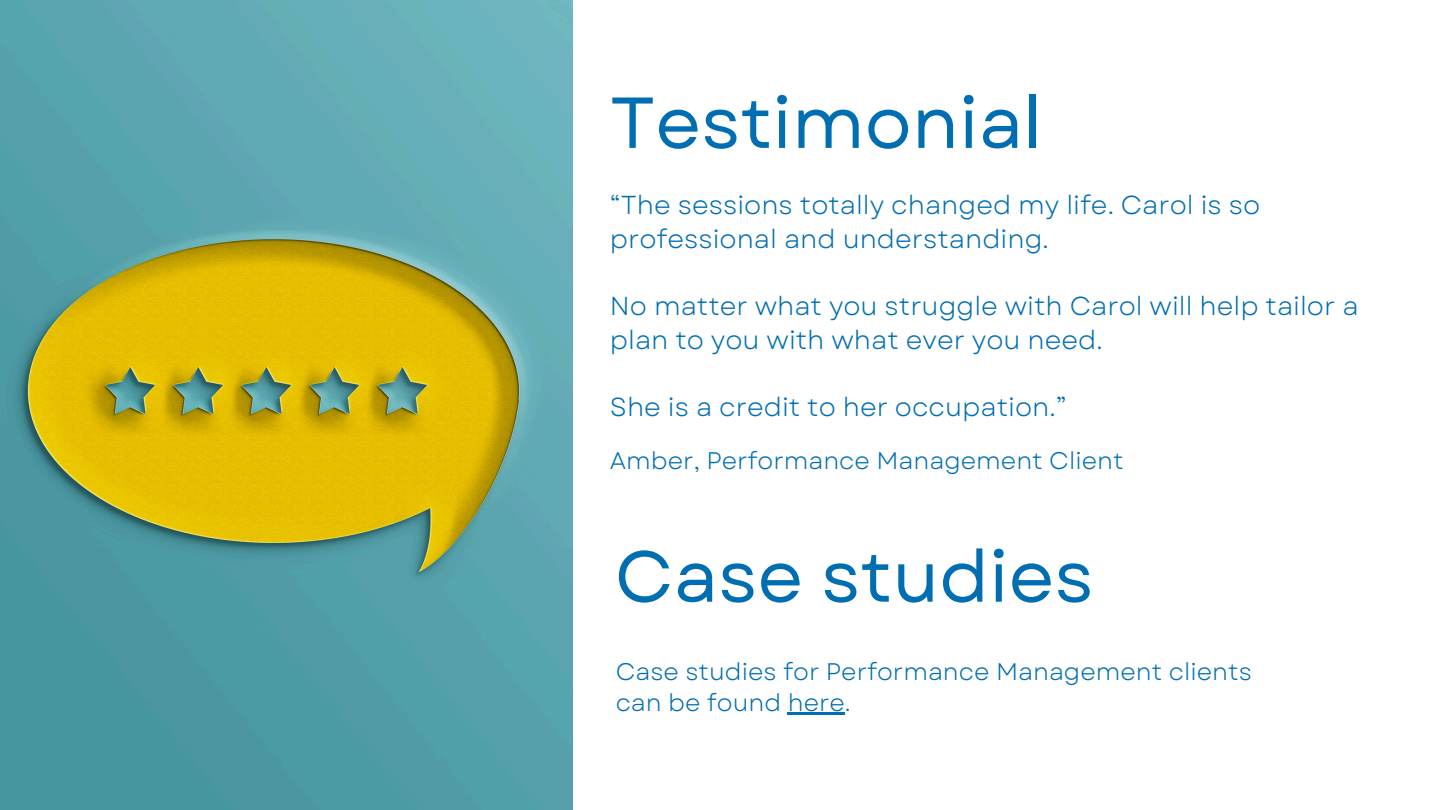
<style>
.page{position:relative;width:1440px;height:810px;background:#fff}
.page>*{position:absolute;margin:0;border:0;box-sizing:border-box;transform-origin:0 0}
.t1{font:72px "Garet";color:#016eb1}
.t2{font:26px/33.8px "Garet";color:#016eb1}
.t3{font:24px/30.8px "Garet";color:#016eb1}
</style>
<div class="page">
<img style="left:0;top:0;width:572px;height:810px">
<hr style="left:788px;top:712px;width:57px;height:3px;background:#016eb1">
<h1 class="t1" style="left:610px;top:71px;width:434px">Testimonial</h1>
<p class="t2" style="left:610px;top:188px;width:652px">“The sessions totally changed my life. Carol is so professional and understanding.</p>
<p class="t2" style="left:610px;top:289px;width:750px">No matter what you struggle with Carol will help tailor a plan to you with what ever you need.</p>
<p class="t2" style="left:610px;top:391px;width:458px">She is a credit to her occupation.”</p>
<p class="t3" style="left:610px;top:446px;width:515px">Amber, Performance Management Client</p>
<h1 class="t1" style="left:615px;top:525px;width:480px">Case studies</h1>
<p class="t3" style="left:616px;top:656px;width:638px">Case studies for Performance Management clients can be found here.</p>
</div>
